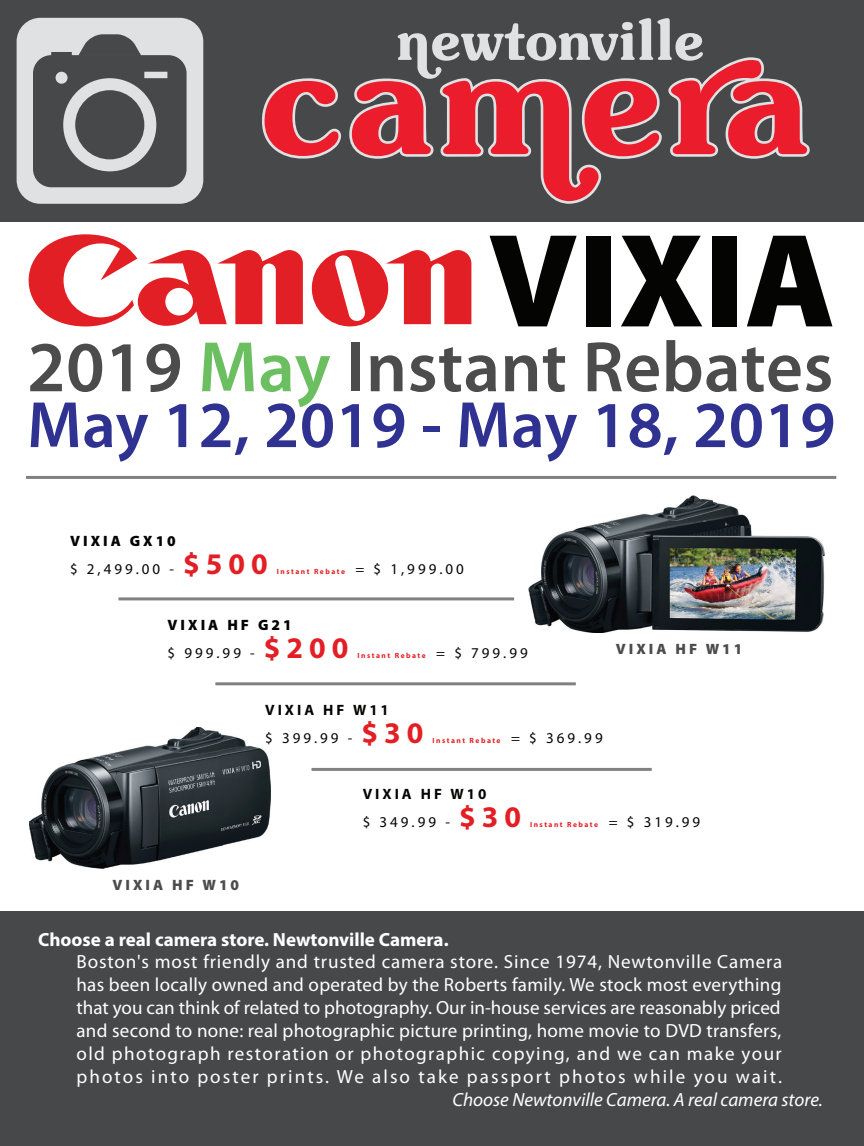
<style>
.page{position:relative;width:864px;height:1146px;background:#fff}
.page>*{position:absolute;margin:0;border:0;box-sizing:border-box;transform-origin:0 0}
.t1{font:900 134.4px "Myriad Pro";color:#040503}
.t2{font:600 72px "Myriad Pro";letter-spacing:.005em;color:#4c4c4c}
.t3{font:600 66px "Myriad Pro";letter-spacing:.005em;color:#303291}
.t4{font:19.05px/22.8px "Myriad Pro";letter-spacing:.11em;color:#fff;text-align:justify}
.t5{font:700 19.05px "Myriad Pro";color:#fff}
.t6{font:italic 19.05px "Myriad Pro";color:#fff}
.t7{font:700 15px/28.2px "Myriad Pro";letter-spacing:.2em;color:#040503}
.t8{font:15px/28.2px "Myriad Pro";color:#040503}
.t9{font:900 15px/28.2px "Myriad Pro";letter-spacing:.2em;color:#040503}
.t10{font:900 15px "Myriad Pro";letter-spacing:.2em;color:#4c4c4c}
.t11{font:700 7.5px "Myriad Pro";letter-spacing:.2em;color:#e31f25}
.s1{color:#6bbf60}
.s2{font-weight:900}
.s3{font-weight:700;font-size:30px;color:#e31f25}
.s4{font-weight:400;font-size:15px;color:#040503}
.s5{font-weight:400}
.s6{font-size:30px;color:#e31f25}
</style>
<div class="page">
<img style="left:29px;top:727px;width:241px;height:141px">
<img style="left:529px;top:495px;width:295px;height:137px">
<svg style="left:29px;top:234px;width:274px;height:92px"></svg>
<svg style="left:312px;top:250px;width:159px;height:76px"></svg>
<hr style="left:26px;top:476px;width:810px;height:3px;background:#808180">
<hr style="left:312px;top:767px;width:340px;height:3px;background:#808180">
<hr style="left:215px;top:682px;width:361px;height:3px;background:#808180">
<hr style="left:118px;top:597px;width:396px;height:3px;background:#808180">
<div style="left:0;top:911px;width:864px;height:234px;background:#47484a"></div>
<div style="left:0;top:0;width:864px;height:222px;background:#47484a"></div>
<div style="left:17px;top:18px;width:186px;height:186px;background:#e0e1e3;border-radius:24px"></div>
<svg style="left:33px;top:34px;width:154px;height:153px"></svg>
<div style="left:75px;top:90px;width:69px;height:69px;background:#47484a;border-radius:50%"></div>
<svg style="left:262px;top:78px;width:79px;height:81px"></svg>
<svg style="left:349px;top:18px;width:461px;height:186px"></svg>
<h1 class="t1" style="left:488px;top:191px;width:349px">VIXIA</h1>
<h2 class="t2" style="left:27px;top:321px;width:808px">2019 <span class="s1">May</span> Instant Rebates</h2>
<h3 class="t3" style="left:27px;top:383px;width:810px">May 12, 2019 - May 18, 2019</h3>
<p class="t8" style="left:70px;top:526px;width:199px"><span class="s2">VIXIA GX10<br></span>$ 2,499.00 - <span class="s3">$500</span></p>
<p class="t11" style="left:277px;top:566px;width:189px">Instant Rebate <span class="s4">= $ 1,999.00</span></p>
<p class="t9" style="left:168px;top:610px;width:182px">VIXIA HF G21<br><span class="s5">$ 999.99 -</span> <span class="s3">$200</span></p>
<p class="t11" style="left:358px;top:650px;width:172px">Instant Rebate <span class="s4">= $ 799.99</span></p>
<p class="t10" style="left:616px;top:638px;width:128px">VIXIA HF W11</p>
<p class="t7" style="left:265px;top:694px;width:160px">VIXIA HF W11<br><span class="s5">$ 399.99 -</span> <span class="s6">$30</span></p>
<p class="t11" style="left:432px;top:735px;width:172px">Instant Rebate <span class="s4">= $ 369.99</span></p>
<p class="t10" style="left:113px;top:874px;width:128px">VIXIA HF W10</p>
<p class="t7" style="left:363px;top:779px;width:160px">VIXIA HF W10<br><span class="s5">$ 349.99 -</span> <span class="s6">$30</span></p>
<p class="t11" style="left:530px;top:819px;width:172px">Instant Rebate <span class="s4">= $ 319.99</span></p>
<p class="t5" style="left:38px;top:926px;width:412px">Choose a real camera store. Newtonville Camera.</p>
<p class="t4" style="left:76px;top:950px;width:708px">Boston's most friendly and trusted camera store. Since 1974, Newtonville Camera has been locally owned and operated by the Roberts family. We stock most everything that you can think of related to photography. Our in-house services are reasonably priced and second to none: real photographic picture printing, home movie to DVD transfers, old photograph restoration or photographic copying, and we can make your photos into poster prints. We also take passport photos while you wait.</p>
<p class="t6" style="left:452px;top:1087px;width:372px">Choose Newtonville Camera. A real camera store.</p>
</div>
